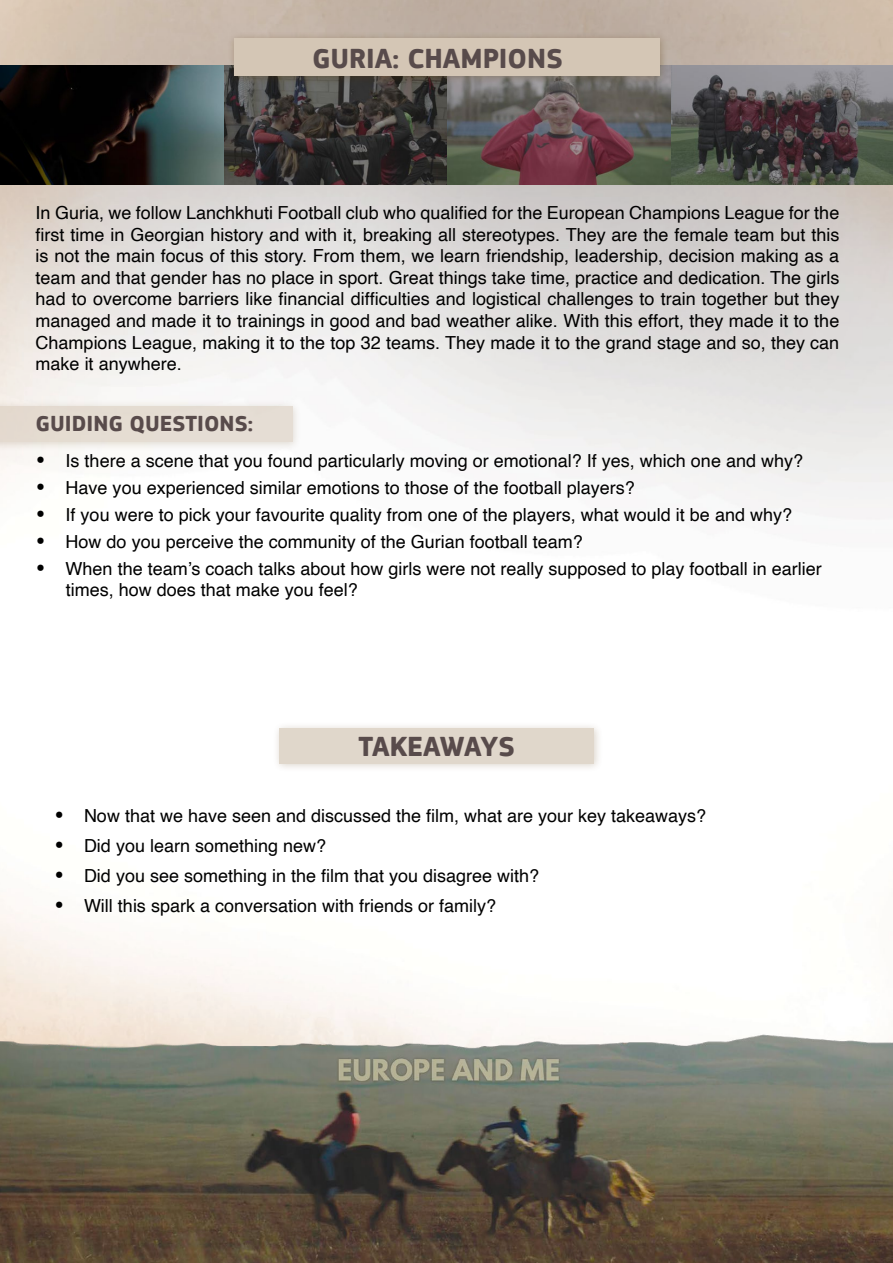
<style>
.page{position:relative;width:893px;height:1263px;background:#fff}
.page>*{position:absolute;margin:0;border:0;box-sizing:border-box;transform-origin:0 0}
.t1{font:700 28.5px "PF Square Sans Pro";color:#584b4b}
.t2{font:700 22.5px "PF Square Sans Pro";color:#584b4b}
.t3{font:18px/21.6px "Helvetica";color:#000;text-align:justify}
.s1{font-size:28.5px}
</style>
<div class="page">
<img style="left:0;top:0;width:893px;height:519px">
<img style="left:0;top:895px;width:893px;height:368px">
<div style="left:272px;top:721px;width:331px;height:52px;background:#573500;opacity:.3"></div>
<div style="left:279px;top:728px;width:315px;height:36px;background:#e0d7cb"></div>
<img style="left:0;top:66px;width:893px;height:119px">
<div style="left:227px;top:32px;width:442px;height:54px;background:#573500;opacity:.3"></div>
<div style="left:234px;top:38px;width:425px;height:38px;background:#d4c6b5"></div>
<div style="left:0;top:399px;width:302px;height:52px;background:#573500;opacity:.3"></div>
<div style="left:0;top:406px;width:292px;height:36px;background:#e5ddd2"></div>
<p class="t1" style="left:312px;top:41px;width:252px">GURIA: CHAMPIONS</p>
<p class="t3" style="left:36px;top:202px;width:805px">In Guria, we follow Lanchkhuti Football club who qualified for the European Champions League for the first time in Georgian history and with it, breaking all stereotypes. They are the female team but this is not the main focus of this story. From them, we learn friendship, leadership, decision making as a team and that gender has no place in sport. Great things take time, practice and dedication. The girls had to overcome barriers like financial difficulties and logistical challenges to train together but they managed and made it to trainings in good and bad weather alike. With this effort, they made it to the Champions League, making it to the top 32 teams. They made it to the grand stage and so, they can make it anywhere.</p>
<p class="t2" style="left:36px;top:410px;width:219px">GUIDING QUESTIONS:</p>
<p class="t3" style="left:36px;top:450px;width:769px"><span class="s1">•</span> Is there a scene that you found particularly moving or emotional? If yes, which one and why?</p>
<p class="t3" style="left:36px;top:477px;width:601px"><span class="s1">•</span> Have you experienced similar emotions to those of the football players?</p>
<p class="t3" style="left:36px;top:504px;width:758px"><span class="s1">•</span> If you were to pick your favourite quality from one of the players, what would it be and why?</p>
<p class="t3" style="left:36px;top:531px;width:549px"><span class="s1">•</span> How do you perceive the community of the Gurian football team?</p>
<p class="t3" style="left:36px;top:558px;width:787px"><span class="s1">•</span> When the team’s coach talks about how girls were not really supposed to play football in earlier</p>
<p class="t3" style="left:66px;top:580px;width:294px">times, how does that make you feel?</p>
<p class="t1" style="left:358px;top:729px;width:158px">TAKEAWAYS</p>
<p class="t3" style="left:54px;top:805px;width:654px"><span class="s1">•</span> Now that we have seen and discussed the film, what are your key takeaways?</p>
<p class="t3" style="left:54px;top:835px;width:274px"><span class="s1">•</span> Did you learn something new?</p>
<p class="t3" style="left:54px;top:865px;width:487px"><span class="s1">•</span> Did you see something in the film that you disagree with?</p>
<p class="t3" style="left:54px;top:895px;width:444px"><span class="s1">•</span> Will this spark a conversation with friends or family?</p>
</div>
